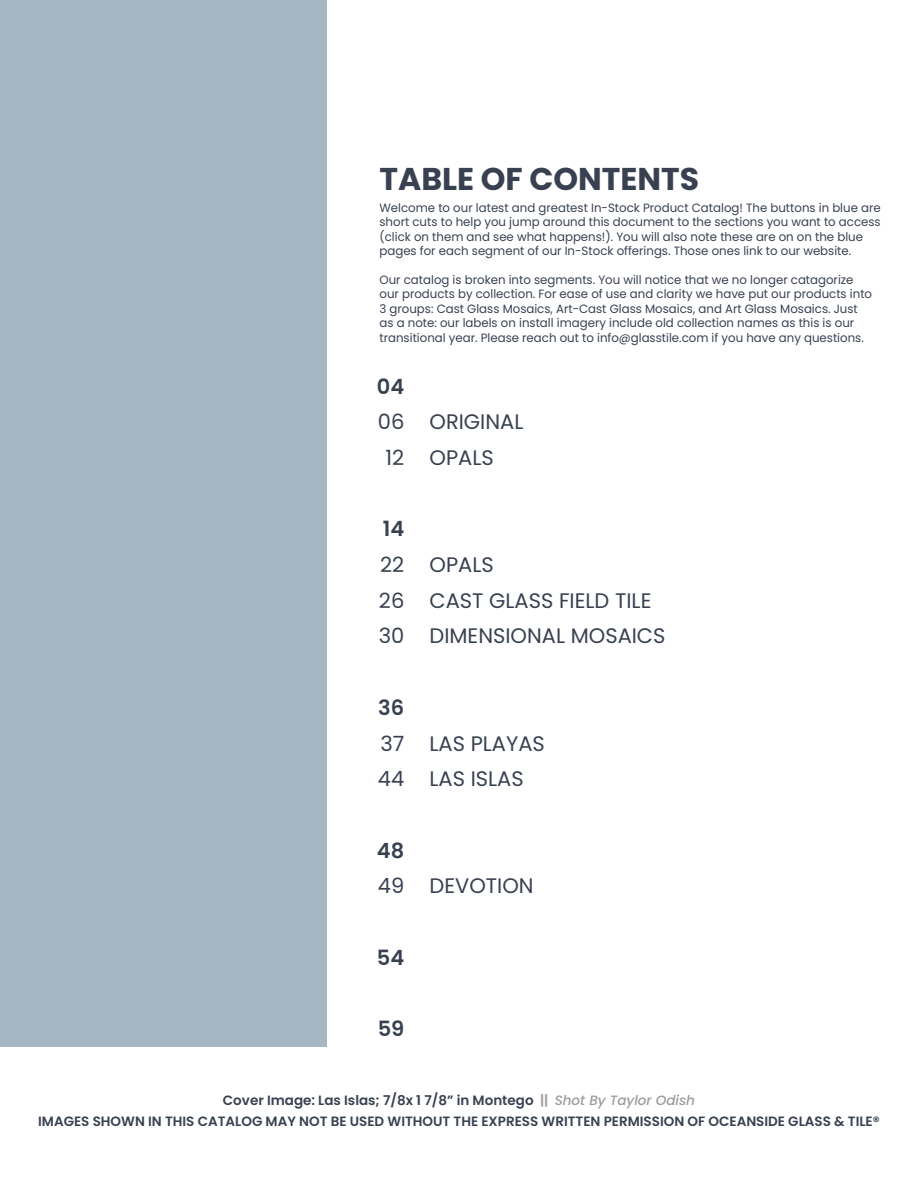
<style>
.page{position:relative;width:918px;height:1188px;background:#fff}
.page>*{position:absolute;margin:0;border:0;box-sizing:border-box;transform-origin:0 0}
.t1{font:700 31.5px "Poppins";color:#394151}
.t2{font:21px/35.7px "Poppins";color:#394151}
.t3{font:600 21px "Poppins";color:#394151}
.t4{font:600 13.5px/21px "Poppins";color:#394151;text-align:center}
.t5{font:12px/14.4px "Poppins";color:#394151}
.s1{color:#9d9b9f}
.s2{font-weight:500;font-style:italic;color:#9d9b9f}
</style>
<div class="page">
<div style="left:0;top:0;width:326px;height:1047px;background:#a4b7c2"></div>
<h1 class="t1" style="left:380px;top:161px;width:321px">TABLE OF CONTENTS</h1>
<p class="t5" style="left:380px;top:201px;width:503px">Welcome to our latest and greatest In-Stock Product Catalog! The buttons in blue are short cuts to help you jump around this document to the sections you want to access (click on them and see what happens!). You will also note these are on on the blue pages for each segment of our In-Stock offerings. Those ones link to our website.</p>
<p class="t5" style="left:380px;top:273px;width:494px">Our catalog is broken into segments. You will notice that we no longer catagorize our products by collection. For ease of use and clarity we have put our products into 3 groups: Cast Glass Mosaics, Art-Cast Glass Mosaics, and Art Glass Mosaics. Just as a note: our labels on install imagery include old collection names as this is our transitional year. Please reach out to info@glasstile.com if you have any questions.</p>
<h2 class="t3" style="left:377px;top:374px;width:29px">04</h2>
<h2 class="t2" style="left:378px;top:404px;width:28px;text-align:center">06<br>12</h2>
<h2 class="t3" style="left:383px;top:517px;width:23px">14</h2>
<h2 class="t2" style="left:379px;top:547px;width:27px;text-align:justify">22<br>26<br>30</h2>
<h2 class="t3" style="left:378px;top:695px;width:28px">36</h2>
<h2 class="t2" style="left:378px;top:725px;width:28px">37<br>44</h2>
<h2 class="t3" style="left:377px;top:838px;width:29px">48</h2>
<h2 class="t2" style="left:378px;top:868px;width:28px">49</h2>
<h2 class="t3" style="left:377px;top:945px;width:29px">54</h2>
<h2 class="t3" style="left:378px;top:1017px;width:28px">59</h2>
<h2 class="t2" style="left:430px;top:404px;width:95px">ORIGINAL<br>OPALS</h2>
<h2 class="t2" style="left:430px;top:547px;width:237px">OPALS<br>CAST GLASS FIELD TILE<br>DIMENSIONAL MOSAICS</h2>
<h2 class="t2" style="left:430px;top:725px;width:117px">LAS PLAYAS<br>LAS ISLAS</h2>
<h2 class="t2" style="left:430px;top:868px;width:106px">DEVOTION</h2>
<p class="t4" style="left:38px;top:1090px;width:843px">Cover Image: Las Islas; 7/8x 1 7/8” in Montego <span class="s1">||</span> <span class="s2">Shot By Taylor Odish<br></span>IMAGES SHOWN IN THIS CATALOG MAY NOT BE USED WITHOUT THE EXPRESS WRITTEN PERMISSION OF OCEANSIDE GLASS &amp; TILE®</p>
</div>
